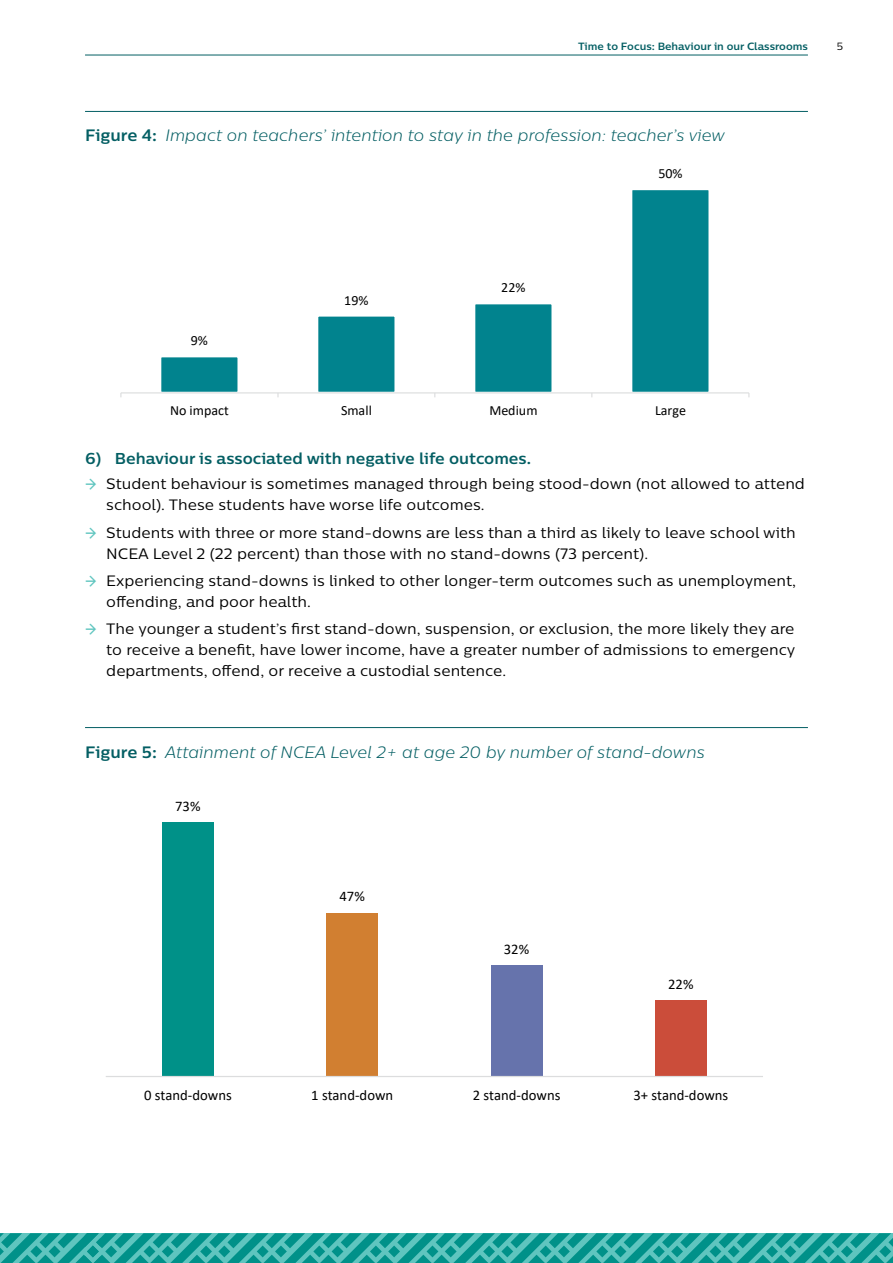
<style>
.page{position:relative;width:893px;height:1263px;background:#fff}
.page>*{position:absolute;margin:0;border:0;box-sizing:border-box;transform-origin:0 0}
.t1{font:italic 300 16.5px "Centrale Sans";color:#035e63}
.H4_headings_numbered{font:700 15.75px "Centrale Sans";color:#035e63}
.t2{font:15px/21px "Centrale Sans";color:#000}
.t3{font:14.7px "Calibri";color:#000}
.t4{font:13.95px "Calibri";color:#000}
.t5{font:700 10.5px "Centrale Sans";color:#035e63}
.t6{font:10.5px "Centrale Sans";color:#000}
.s1{font-weight:700;font-style:normal}
.s2{font-weight:500;color:#5fc5bf}
</style>
<div class="page">
<hr style="left:85px;top:111px;width:723px;height:1px;background:#035e63">
<hr style="left:85px;top:727px;width:723px;height:1px;background:#035e63">
<div style="left:160px;top:356px;width:79px;height:37px;background:#01838e"></div>
<div style="left:159px;top:355px;width:81px;height:39px;border:2px solid #fff"></div>
<div style="left:317px;top:315px;width:79px;height:78px;background:#01838e"></div>
<div style="left:316px;top:314px;width:81px;height:80px;border:2px solid #fff"></div>
<div style="left:474px;top:303px;width:79px;height:90px;background:#01838e"></div>
<div style="left:473px;top:302px;width:81px;height:92px;border:2px solid #fff"></div>
<div style="left:631px;top:189px;width:79px;height:204px;background:#01838e"></div>
<div style="left:630px;top:188px;width:81px;height:206px;border:2px solid #fff"></div>
<hr style="left:121px;top:392px;width:628px;height:1px;background:#dcddde">
<div style="left:162px;top:822px;width:52px;height:254px;background:#009188"></div>
<div style="left:326px;top:912px;width:52px;height:164px;background:#d17f31"></div>
<div style="left:491px;top:965px;width:51px;height:111px;background:#6673ac"></div>
<div style="left:655px;top:1000px;width:52px;height:76px;background:#cb4d3a"></div>
<hr style="left:106px;top:1076px;width:657px;height:1px;background:#dcddde">
<svg style="left:0;top:1233px;width:893px;height:30px"></svg>
<hr style="left:85px;top:55px;width:723px;height:1px;background:#035e63">
<p class="t5" style="left:578px;top:40px;width:231px">Time to Focus: Behaviour in our Classrooms</p>
<p class="t6" style="left:837px;top:40px;width:8px">5</p>
<p class="t1" style="left:85px;top:125px;width:641px"><span class="s1">Figure 4:</span> Impact on teachers’ intention to stay in the profession: teacher’s view</p>
<p class="t4" style="left:191px;top:331px;width:19px">9%</p>
<p class="t4" style="left:344px;top:290px;width:26px">19%</p>
<p class="t4" style="left:501px;top:278px;width:26px">22%</p>
<p class="t4" style="left:658px;top:164px;width:26px">50%</p>
<p class="t4" style="left:170px;top:401px;width:60px">No impact</p>
<p class="t4" style="left:341px;top:401px;width:32px">Small</p>
<p class="t4" style="left:489px;top:401px;width:50px">Medium</p>
<p class="t4" style="left:655px;top:401px;width:33px">Large</p>
<h4 class="H4_headings_numbered" style="left:85px;top:448px;width:448px">6) Behaviour is associated with negative life outcomes.</h4>
<p class="t2" style="left:106px;top:473px;width:700px;text-indent:-21px"><span class="s2">→</span> Student behaviour is sometimes managed through being stood-down (not allowed to attend school). These students have worse life outcomes.</p>
<p class="t2" style="left:106px;top:521px;width:691px;text-indent:-21px"><span class="s2">→</span> Students with three or more stand-downs are less than a third as likely to leave school with<br>NCEA Level 2 (22 percent) than those with no stand-downs (73 percent).</p>
<p class="t2" style="left:106px;top:570px;width:691px;text-indent:-21px"><span class="s2">→</span> Experiencing stand-downs is linked to other longer-term outcomes such as unemployment, offending, and poor health.</p>
<p class="t2" style="left:106px;top:618px;width:690px;text-align:justify;text-indent:-21px"><span class="s2">→</span> The younger a student’s first stand-down, suspension, or exclusion, the more likely they are to receive a benefit, have lower income, have a greater number of admissions to emergency departments, offend, or receive a custodial sentence.</p>
<p class="t1" style="left:85px;top:741px;width:621px"><span class="s1">Figure 5:</span> Attainment of NCEA Level 2+ at age 20 by number of stand-downs</p>
<p class="t3" style="left:175px;top:795px;width:27px">73%</p>
<p class="t3" style="left:339px;top:886px;width:27px">47%</p>
<p class="t3" style="left:504px;top:938px;width:27px">32%</p>
<p class="t3" style="left:668px;top:973px;width:27px">22%</p>
<p class="t3" style="left:144px;top:1085px;width:89px">0 stand-downs</p>
<p class="t3" style="left:311px;top:1085px;width:83px">1 stand-down</p>
<p class="t3" style="left:473px;top:1085px;width:89px">2 stand-downs</p>
<p class="t3" style="left:633px;top:1085px;width:96px">3+ stand-downs</p>
</div>
